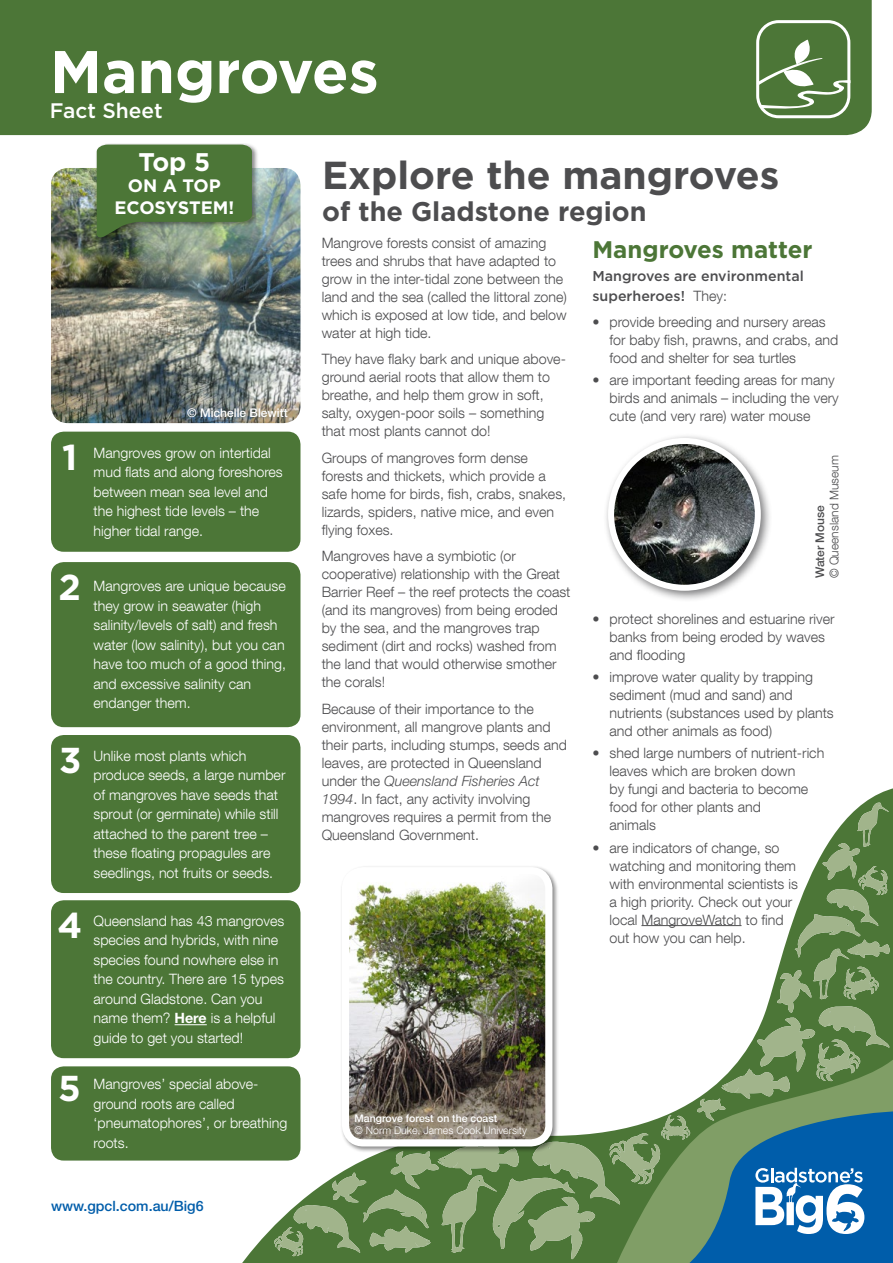
<style>
.page{position:relative;width:893px;height:1263px;background:#fff}
.page>*{position:absolute;margin:0;border:0;box-sizing:border-box;transform-origin:0 0}
.t1{font:700 60px "Gotham HTF";color:#fff}
.t2{font:700 39px "Gotham HTF";color:#4d4d4f}
.t3{font:700 36px "Gotham HTF";color:#fff}
.t4{font:700 27px "Gotham HTF";color:#4d4d4f}
.t5{font:700 25.5px "Gotham HTF";color:#fff}
.t6{font:700 24px "Gotham HTF";color:#4c7637}
.t7{font:500 21px "Gotham HTF";color:#fff}
.t8{font:700 18px/21.6px "Gotham HTF";letter-spacing:-.005em;color:#fff;text-align:center}
.t9{font:300 14.25px/18px "Helvetica Neue LT Com";color:#4d4d4f}
.t10{font:300 14.25px/19.5px "Helvetica Neue LT Com";color:#fff}
.t11{font:500 14.25px/19.5px "Gotham HTF";color:#4d4d4f}
.t12{font:italic 300 14.25px "Helvetica Neue";color:#4d4d4f}
.t13{font:500 14.25px "Helvetica Neue";color:#005daa}
.t14{font:300 12px "Helvetica Neue LT Com";color:#4d4d4f}
.t15{font:500 12px "Helvetica Neue";color:#fff}
.t16{font:500 12px "Helvetica Neue";color:#4d4d4f}
.t17{font:300 10.5px "Helvetica Neue LT Com";color:#fff}
.t18{font:500 10.5px "Helvetica Neue";color:#fff}
.s1{font-family:"Helvetica Neue";font-weight:700}
.s2{font-family:"Helvetica Neue LT Com";font-style:normal}
.s3{font-family:"Helvetica Neue";font-style:italic}
.s4{font-family:"Helvetica Neue LT Com";font-weight:300}
</style>
<div class="page">
<svg style="left:300px;top:584px;width:1px;height:95px"></svg>
<svg style="left:274px;top:802px;width:619px;height:461px"></svg>
<div style="left:0;top:0;width:872px;height:135px;background:#4c7637"></div>
<div style="left:758px;top:22px;width:91px;height:95px;background:#4c7637;border-radius:21px"></div>
<div style="left:756px;top:20px;width:94px;height:98px;border:3px solid #fff;border-radius:21px"></div>
<svg style="left:757px;top:40px;width:93px;height:70px"></svg>
<img style="left:51px;top:168px;width:249px;height:255px">
<hr style="left:641px;top:925px;width:100px;height:1px;background:#4d4d4f">
<div style="left:51px;top:432px;width:249px;height:120px;background:#4c7637;border-radius:13px"></div>
<div style="left:51px;top:562px;width:249px;height:165px;background:#4c7637;border-radius:13px"></div>
<div style="left:51px;top:735px;width:249px;height:158px;background:#4c7637;border-radius:13px"></div>
<div style="left:51px;top:900px;width:249px;height:158px;background:#4c7637;border-radius:13px"></div>
<hr style="left:175px;top:1024px;width:32px;height:1px;background:#fff">
<div style="left:51px;top:1066px;width:249px;height:94px;background:#4c7637;border-radius:13px"></div>
<div style="left:95px;top:143px;width:164px;height:100px;background:#000;opacity:.46"></div>
<svg style="left:97px;top:145px;width:155px;height:94px;background:#547a41"></svg>
<div style="left:602px;top:432px;width:170px;height:170px;background:#4d4d4f;opacity:.75"></div>
<img style="left:611px;top:441px;width:147px;height:147px;border-radius:73px">
<div style="left:608px;top:438px;width:153px;height:153px;border:6px solid #fff;border-radius:50%"></div>
<div style="left:340px;top:865px;width:218px;height:287px;background:#000;opacity:.46"></div>
<img style="left:345px;top:871px;width:204px;height:272px">
<div style="left:342px;top:867px;width:210px;height:279px;border:7px solid #fff;border-radius:18px"></div>
<h1 class="t1" style="left:50px;top:37px;width:330px">Mangroves</h1>
<h3 class="t7" style="left:50px;top:99px;width:114px">Fact Sheet</h3>
<h3 class="t5" style="left:138px;top:147px;width:73px">Top 5</h3>
<p class="t8" style="left:114px;top:175px;width:121px">ON A TOP<br>ECOSYSTEM!</p>
<h3 class="t3" style="left:62px;top:437px;width:17px">1</h3>
<h3 class="t3" style="left:59px;top:566px;width:24px">2</h3>
<p class="t15" style="left:187px;top:405px;width:102px">© Michelle Blewitt</p>
<p class="t10" style="left:94px;top:443px;width:191px">Mangroves grow on intertidal mud flats and along foreshores between mean sea level and the highest tide levels – the higher tidal range.</p>
<p class="t10" style="left:94px;top:576px;width:194px">Mangroves are unique because they grow in seawater (high salinity/levels of salt) and fresh water (low salinity), but you can have too much of a good thing, and excessive salinity can endanger them.</p>
<h3 class="t3" style="left:59px;top:739px;width:24px">3</h3>
<p class="t10" style="left:94px;top:745px;width:193px">Unlike most plants which produce seeds, a large number of mangroves have seeds that sprout (or germinate) while still attached to the parent tree – these floating propagules are seedlings, not fruits or seeds.</p>
<h3 class="t3" style="left:57px;top:905px;width:26px">4</h3>
<p class="t10" style="left:94px;top:911px;width:192px">Queensland has 43 mangroves species and hybrids, with nine species found nowhere else in the country. There are 15 types around Gladstone. Can you name them? <span class="s1">Here</span> is a helpful guide to get you started!</p>
<h3 class="t3" style="left:58px;top:1067px;width:24px">5</h3>
<p class="t10" style="left:94px;top:1074px;width:195px">Mangroves’ special above&shy;ground roots are called ‘pneumatophores’, or breathing roots.</p>
<p class="t13" style="left:51px;top:1198px;width:154px">www.gpcl.com.au/Big6</p>
<h2 class="t2" style="left:322px;top:152px;width:459px">Explore the mangroves</h2>
<h3 class="t4" style="left:322px;top:196px;width:326px">of the Gladstone region</h3>
<p class="t9" style="left:322px;top:233px;width:247px">Mangrove forests consist of amazing trees and shrubs that have adapted to grow in the inter-tidal zone between the land and the sea (called the littoral zone) which is exposed at low tide, and below water at high tide.</p>
<p class="t9" style="left:322px;top:350px;width:246px">They have flaky bark and unique above&shy;ground aerial roots that allow them to breathe, and help them grow in soft, salty, oxygen-poor soils – something that most plants cannot do!</p>
<p class="t9" style="left:322px;top:448px;width:246px">Groups of mangroves form dense forests and thickets, which provide a safe home for birds, fish, crabs, snakes, lizards, spiders, native mice, and even flying foxes.</p>
<p class="t9" style="left:322px;top:547px;width:250px">Mangroves have a symbiotic (or cooperative) relationship with the Great Barrier Reef – the reef protects the coast (and its mangroves) from being eroded by the sea, and the mangroves trap sediment (dirt and rocks) washed from the land that would otherwise smother the corals!</p>
<p class="t9" style="left:322px;top:699px;width:247px">Because of their importance to the environment, all mangrove plants and their parts, including stumps, seeds and leaves, are protected in Queensland</p>
<p class="t12" style="left:322px;top:772px;width:220px"><span class="s2">under the</span> Queensland Fisheries Act</p>
<p class="t9" style="left:322px;top:789px;width:231px"><span class="s3">1994</span>. In fact, any activity involving mangroves requires a permit from the<br>Queensland Government.</p>
<h3 class="t6" style="left:592px;top:235px;width:221px">Mangroves matter</h3>
<p class="t11" style="left:592px;top:266px;width:213px">Mangroves are environmental superheroes! <span class="s4">They:</span></p>
<p class="t9" style="left:609px;top:313px;width:230px;text-indent:-17px">• provide breeding and nursery areas for baby fish, prawns, and crabs, and food and shelter for sea turtles</p>
<p class="t9" style="left:609px;top:371px;width:231px;text-indent:-17px">• are important feeding areas for many birds and animals – including the very cute (and very rare) water mouse</p>
<p class="t14" style="left:827px;top:578px;width:124px;rotate:-90deg">© Queensland Museum</p>
<p class="t16" style="left:813px;top:578px;width:75px;rotate:-90deg">Water Mouse</p>
<p class="t9" style="left:609px;top:609px;width:227px;text-indent:-17px">• protect shorelines and estuarine river banks from being eroded by waves and flooding</p>
<p class="t9" style="left:609px;top:668px;width:226px;text-indent:-17px">• improve water quality by trapping sediment (mud and sand) and nutrients (substances used by plants and other animals as food)</p>
<p class="t9" style="left:609px;top:744px;width:216px;text-indent:-17px">• shed large numbers of nutrient-rich leaves which are broken down<br>by fungi and bacteria to become food for other plants and<br>animals</p>
<p class="t9" style="left:609px;top:838px;width:190px;text-indent:-17px">• are indicators of change, so watching and monitoring them with environmental scientists is a high priority. Check out your local MangroveWatch to find out how you can help.</p>
<p class="t18" style="left:355px;top:1112px;width:144px">Mangrove forest on the coast</p>
<p class="t17" style="left:355px;top:1124px;width:174px">© Norm Duke, James Cook University</p>
</div>
